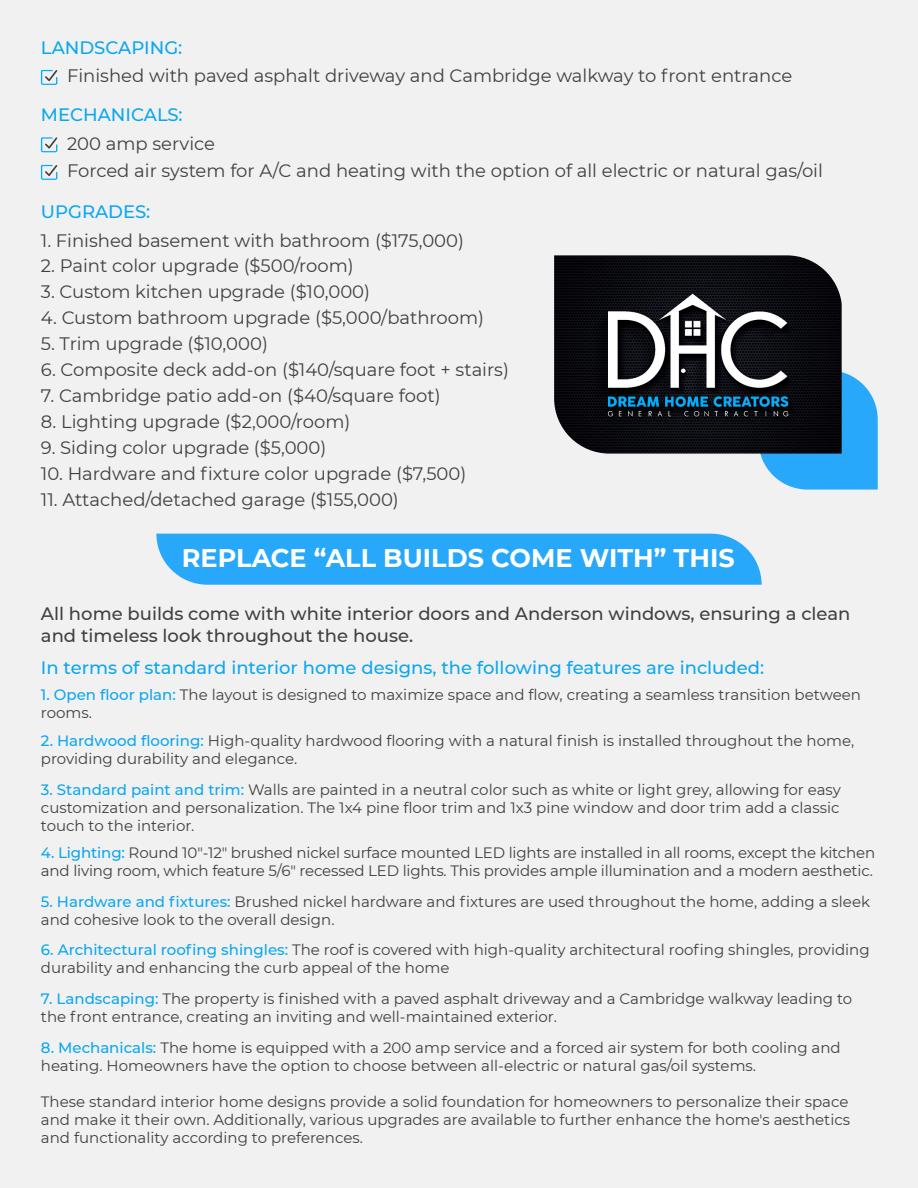
<style>
.page{position:relative;width:918px;height:1188px;background:#f1f1f2}
.page>*{position:absolute;margin:0;border:0;box-sizing:border-box;transform-origin:0 0}
.t1{font:700 25.5px "Montserrat";color:#fff}
.t2{font:18px/27.6px "Montserrat";color:#404041}
.t3{font:500 18px/21.6px "Montserrat";color:#404041}
.t4{font:500 18px "Montserrat";color:#0ba8ef}
.t5{font:15px/18px "Montserrat";color:#404041}
.s1{font-weight:500;color:#0ba8ef}
</style>
<div class="page">
<div style="left:156px;top:534px;width:606px;height:51px;background:#28a8fb"></div>
<svg style="left:760px;top:372px;width:118px;height:118px;background:#43b2f9"></svg>
<img style="left:554px;top:255px;width:288px;height:199px">
<svg style="left:41px;top:70px;width:16px;height:15px"></svg>
<svg style="left:41px;top:137px;width:16px;height:15px"></svg>
<svg style="left:41px;top:165px;width:16px;height:15px"></svg>
<p class="t4" style="left:41px;top:35px;width:143px">LANDSCAPING:</p>
<p class="t2" style="left:67px;top:62px;width:727px">Finished with paved asphalt driveway and Cambridge walkway to front entrance</p>
<p class="t4" style="left:41px;top:102px;width:143px">MECHANICALS:</p>
<p class="t2" style="left:67px;top:129px;width:757px">200 amp service<br>Forced air system for A/C and heating with the option of all electric or natural gas/oil</p>
<p class="t4" style="left:41px;top:199px;width:111px">UPGRADES:</p>
<p class="t2" style="left:41px;top:226px;width:425px">1. Finished basement with bathroom ($175,000)</p>
<p class="t2" style="left:41px;top:252px;width:314px">2. Paint color upgrade ($500/room)</p>
<p class="t2" style="left:41px;top:277px;width:331px">3. Custom kitchen upgrade ($10,000)</p>
<p class="t2" style="left:41px;top:303px;width:445px">4. Custom bathroom upgrade ($5,000/bathroom)</p>
<p class="t2" style="left:41px;top:329px;width:229px">5. Trim upgrade ($10,000)</p>
<p class="t2" style="left:41px;top:355px;width:470px">6. Composite deck add-on ($140/square foot + stairs)</p>
<p class="t2" style="left:41px;top:381px;width:401px">7. Cambridge patio add-on ($40/square foot)</p>
<p class="t2" style="left:41px;top:407px;width:311px">8. Lighting upgrade ($2,000/room)</p>
<p class="t2" style="left:41px;top:433px;width:287px">9. Siding color upgrade ($5,000)</p>
<p class="t2" style="left:41px;top:459px;width:427px">10. Hardware and fixture color upgrade ($7,500)</p>
<p class="t2" style="left:41px;top:485px;width:359px">11. Attached/detached garage ($155,000)</p>
<h1 class="t1" style="left:182px;top:539px;width:554px">REPLACE “ALL BUILDS COME WITH” THIS</h1>
<p class="t3" style="left:41px;top:602px;width:811px">All home builds come with white interior doors and Anderson windows, ensuring a clean and timeless look throughout the house.</p>
<p class="t4" style="left:41px;top:655px;width:725px">In terms of standard interior home designs, the following features are included:</p>
<p class="t5" style="left:41px;top:686px;width:822px"><span class="s1">1. Open floor plan:</span> The layout is designed to maximize space and flow, creating a seamless transition between rooms.</p>
<p class="t5" style="left:41px;top:731px;width:815px"><span class="s1">2. Hardwood flooring:</span> High-quality hardwood flooring with a natural finish is installed throughout the home, providing durability and elegance.</p>
<p class="t5" style="left:41px;top:780px;width:801px;text-align:justify"><span class="s1">3. Standard paint and trim:</span> Walls are painted in a neutral color such as white or light grey, allowing for easy customization and personalization. The 1x4 pine floor trim and 1x3 pine window and door trim add a classic touch to the interior.</p>
<p class="t5" style="left:41px;top:844px;width:836px"><span class="s1">4. Lighting:</span> Round 10"-12" brushed nickel surface mounted LED lights are installed in all rooms, except the kitchen and living room, which feature 5/6" recessed LED lights. This provides ample illumination and a modern aesthetic.</p>
<p class="t5" style="left:41px;top:892px;width:831px"><span class="s1">5. Hardware and fixtures:</span> Brushed nickel hardware and fixtures are used throughout the home, adding a sleek and cohesive look to the overall design.</p>
<p class="t5" style="left:41px;top:941px;width:830px"><span class="s1">6. Architectural roofing shingles:</span> The roof is covered with high-quality architectural roofing shingles, providing durability and enhancing the curb appeal of the home</p>
<p class="t5" style="left:41px;top:989px;width:813px"><span class="s1">7. Landscaping:</span> The property is finished with a paved asphalt driveway and a Cambridge walkway leading to the front entrance, creating an inviting and well-maintained exterior.</p>
<p class="t5" style="left:41px;top:1038px;width:801px"><span class="s1">8. Mechanicals:</span> The home is equipped with a 200 amp service and a forced air system for both cooling and heating. Homeowners have the option to choose between all-electric or natural gas/oil systems.</p>
<p class="t5" style="left:41px;top:1092px;width:811px;text-align:justify">These standard interior home designs provide a solid foundation for homeowners to personalize their space and make it their own. Additionally, various upgrades are available to further enhance the home's aesthetics and functionality according to preferences.</p>
</div>
